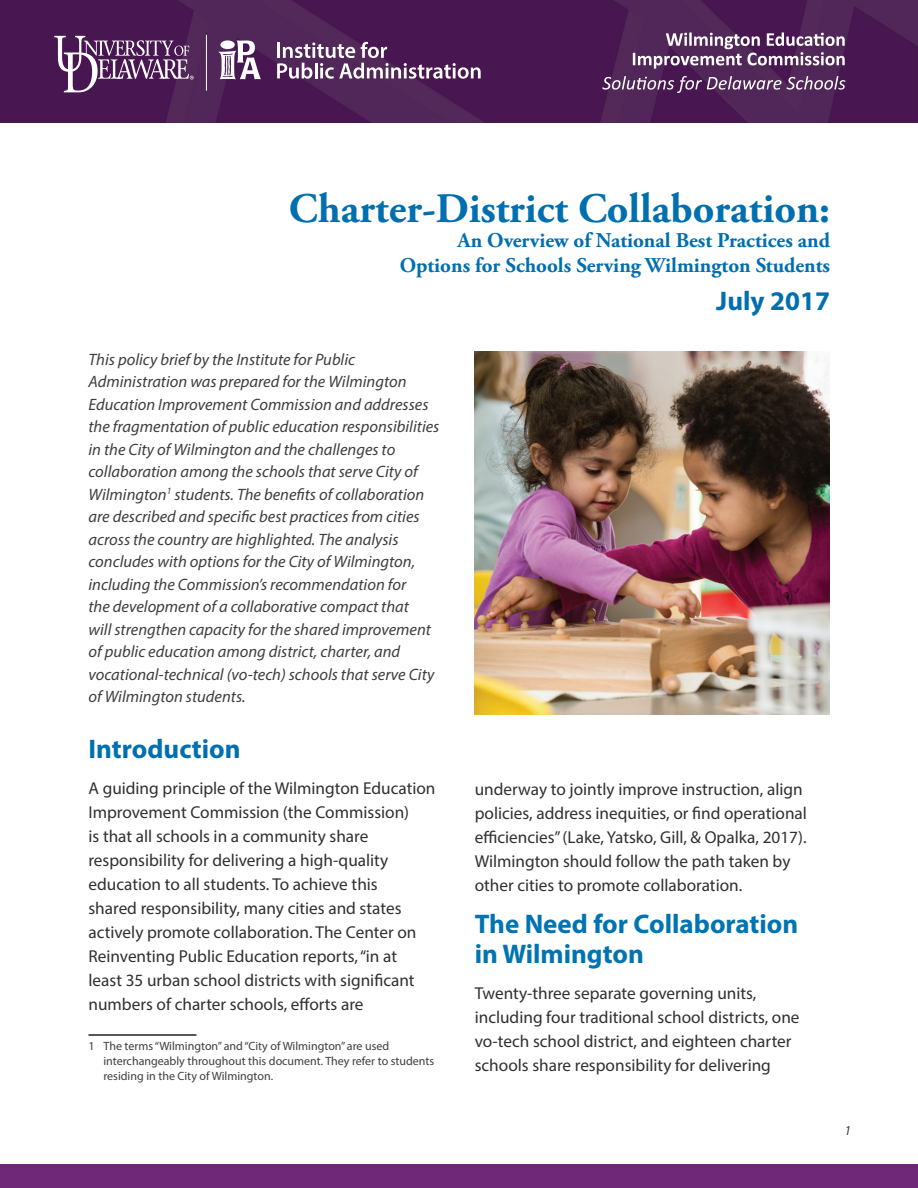
<style>
.page{position:relative;width:918px;height:1188px;background:#fff}
.page>*{position:absolute;margin:0;border:0;box-sizing:border-box;transform-origin:0 0}
.t1{font:700 42px "Adobe Garamond Pro";color:#006faf}
.t2{font:700 27px/30px "Myriad Pro";color:#0074b2}
.t3{font:700 27px "Myriad Pro";color:#006faf}
.t4{font:700 21px/25.2px "Adobe Garamond Pro";color:#006faf;text-align:right}
.t5{font:17.25px/24px "Myriad Pro";color:#312f30}
.t6{font:italic 16.5px/22.5px "Myriad Pro";color:#3e3e3f}
.t7{font:italic 13.5px "Myriad Pro";color:#3e3e3f}
.t8{font:12px/15px "Myriad Pro";color:#3e3e3f}
</style>
<div class="page">
<div style="left:0;top:1164px;width:918px;height:24px;background:#6f2877"></div>
<img style="left:0;top:0;width:918px;height:122px">
<hr style="left:88px;top:1034px;width:108px;height:2px;background:#231f20">
<hr style="left:206px;top:35px;width:1px;height:56px;background:#fff">
<svg style="left:277px;top:42px;width:204px;height:37px"></svg>
<svg style="left:218px;top:40px;width:43px;height:39px"></svg>
<svg style="left:54px;top:36px;width:140px;height:56px;background:#724c78"></svg>
<svg style="left:633px;top:32px;width:212px;height:37px"></svg>
<svg style="left:602px;top:76px;width:243px;height:17px;background:#74517a"></svg>
<img style="left:474px;top:351px;width:356px;height:364px">
<h1 class="t1" style="left:289px;top:184px;width:543px">Charter-District Collaboration:</h1>
<p class="t4" style="left:400px;top:228px;width:432px">An Overview of National Best Practices and<br>Options for Schools Serving Wilmington Students</p>
<h2 class="t3" style="left:716px;top:283px;width:115px">July 2017</h2>
<p class="t6" style="left:88px;top:348px;width:352px">This policy brief by the Institute for Public Administration was prepared for the Wilmington Education Improvement Commission and addresses the fragmentation of public education responsibilities in the City of Wilmington and the challenges to collaboration among the schools that serve City of Wilmington<sup>1</sup> students. The benefits of collaboration are described and specific best practices from cities across the country are highlighted. The analysis concludes with options for the City of Wilmington, including the Commission’s recommendation for<br>the development of a collaborative compact that<br>will strengthen capacity for the shared improvement of public education among district, charter, and vocational-technical (vo-tech) schools that serve City of Wilmington students.</p>
<h2 class="t3" style="left:88px;top:731px;width:154px">Introduction</h2>
<p class="t5" style="left:88px;top:776px;width:349px">A guiding principle of the Wilmington Education Improvement Commission (the Commission)<br>is that all schools in a community share responsibility for delivering a high-quality education to all students. To achieve this<br>shared responsibility, many cities and states actively promote collaboration. The Center on Reinventing Public Education reports, “in at<br>least 35 urban school districts with significant numbers of charter schools, efforts are</p>
<p class="t8" style="left:104px;top:1038px;width:332px;text-indent:-15px">1 The terms “Wilmington” and “City of Wilmington” are used interchangeably throughout this document. They refer to students residing in the City of Wilmington.</p>
<p class="t5" style="left:475px;top:777px;width:334px">underway to jointly improve instruction, align policies, address inequities, or find operational efficiencies” (Lake, Yatsko, Gill, &amp; Opalka, 2017).<br>Wilmington should follow the path taken by other cities to promote collaboration.</p>
<h2 class="t2" style="left:475px;top:908px;width:325px">The Need for Collaboration in Wilmington</h2>
<p class="t5" style="left:475px;top:981px;width:326px">Twenty-three separate governing units, including four traditional school districts, one vo-tech school district, and eighteen charter schools share responsibility for delivering</p>
<p class="t7" style="left:844px;top:1122px;width:8px">1</p>
</div>
